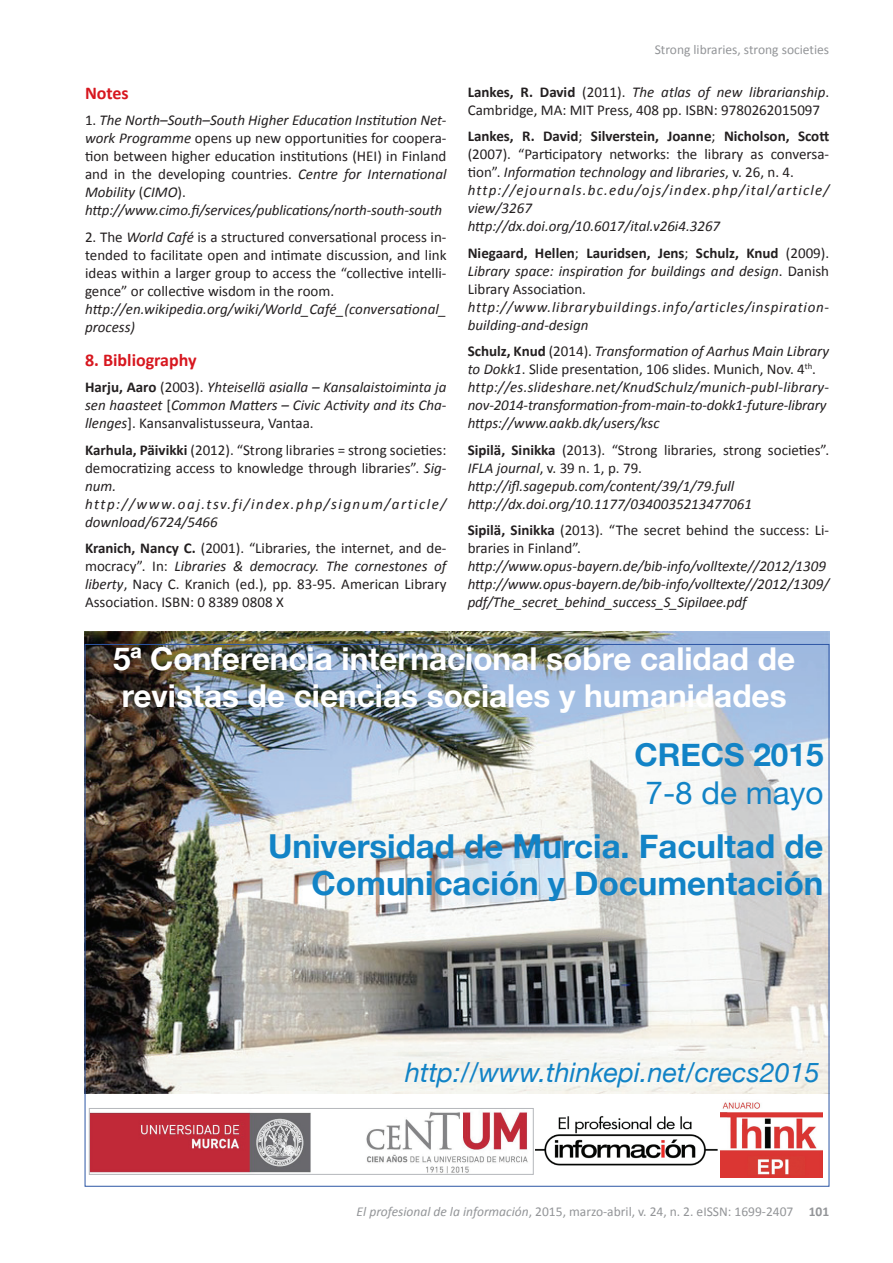
<style>
.page{position:relative;width:893px;height:1263px;background:#fff}
.page>*{position:absolute;margin:0;border:0;box-sizing:border-box;transform-origin:0 0}
.t1{font:700 33px/36px "Helvetica Neue";color:#1283c6;text-align:right}
.t2{font:700 31.5px/37.8px "Helvetica Neue";color:#fff}
.t3{font:700 31.5px "Helvetica Neue";color:#1283c6}
.t4{font:31.5px "Helvetica Neue";color:#1283c6}
.t5{font:italic 27px "Helvetica Neue";color:#1283c6}
.t6{font:700 18px "Calibri";color:#d7171f}
.t7{font:italic 15px/18px "Calibri";color:#231f20}
.t8{font:15px/18px "Calibri";color:#231f20}
.t9{font:italic 15px/18px "Calibri";letter-spacing:.05em;color:#231f20}
.t10{font:13.5px "Calibri";color:#939598}
.s1{font-style:normal}
.s2{font-style:italic}
.s3{font-weight:700;font-style:normal}
.s4{font-weight:700}
</style>
<div class="page">
<img style="left:84px;top:631px;width:745px;height:462px">
<img style="left:91px;top:1112px;width:437px;height:60px">
<div style="left:89px;top:1108px;width:444px;height:66px;border:1px solid #b5b7bb"></div>
<img style="left:721px;top:1102px;width:102px;height:76px">
<img style="left:536px;top:1116px;width:182px;height:50px">
<p class="t6" style="left:85px;top:81px;width:45px">Notes</p>
<p class="t7" style="left:85px;top:111px;width:363px"><span class="s1">1.</span> The North–South–South Higher Education Institution Net&shy;work Programme <span class="s1">opens up new opportunities for coopera&shy;tion between higher education institutions (HEI) in Finland and in the developing countries.</span> Centre for International Mobility <span class="s1">(</span>CIMO<span class="s1">). </span>http://www.cimo.fi/services/publications/north-south-south</p>
<p class="t8" style="left:85px;top:228px;width:363px;text-align:justify">2. The <span class="s2">World Café</span> is a structured conversational process in&shy;tended to facilitate open and intimate discussion, and link ideas within a larger group to access the “collective intelli&shy;gence” or collective wisdom in the room.</p>
<p class="t7" style="left:85px;top:299px;width:363px">http://en.wikipedia.org/wiki/World_Café_(conversational_ process)</p>
<p class="t6" style="left:85px;top:348px;width:113px">8. Bibliography</p>
<p class="t7" style="left:85px;top:378px;width:363px;text-align:justify"><span class="s3">Harju, Aaro</span> <span class="s1">(2003).</span> Yhteisellä asialla – Kansalaistoiminta ja sen haasteet <span class="s1">[</span>Common Matters – Civic Activity and its Cha&shy;llenges<span class="s1">]. Kansanvalistusseura, Vantaa.</span></p>
<p class="t8" style="left:85px;top:441px;width:363px"><span class="s4">Karhula, Päivikki</span> (2012). “Strong libraries = strong societies: democratizing access to knowledge through libraries”. <span class="s2">Sig&shy;num. http://www.oaj.tsv.fi/index.php/signum/article/ download/6724/5466</span></p>
<p class="t8" style="left:85px;top:539px;width:363px;text-align:justify"><span class="s4">Kranich, Nancy C.</span> (2001). “Libraries, the internet, and de&shy;mocracy”. In: <span class="s2">Libraries &amp; democracy. The cornestones of liberty</span>, Nacy C. Kranich (ed.), pp. 83-95. American Library Association. ISBN: 0 8389 0808 X</p>
<p class="t10" style="left:655px;top:41px;width:176px">Strong libraries, strong societies</p>
<p class="t8" style="left:468px;top:83px;width:363px"><span class="s4">Lankes, R. David</span> (2011). <span class="s2">The atlas of new librarianship</span>.<br>Cambridge, MA: MIT Press, 408 pp. ISBN: 9780262015097</p>
<p class="t7" style="left:468px;top:127px;width:363px"><span class="s3">Lankes, R. David</span><span class="s1">;</span> <span class="s3">Silverstein, Joanne</span><span class="s1">;</span> <span class="s3">Nicholson, Scott </span><span class="s1">(2007). “Participatory networks: the library as conversa&shy;tion”.</span> Information technology and libraries<span class="s1">, v. 26, n. 4. </span>http://ejournals.bc.edu/ojs/index.php/ital/article/ view/3267<br>http://dx.doi.org/10.6017/ital.v26i4.3267</p>
<p class="t7" style="left:468px;top:243px;width:363px;text-align:justify"><span class="s3">Niegaard, Hellen</span><span class="s1">;</span> <span class="s3">Lauridsen, Jens</span><span class="s1">;</span> <span class="s3">Schulz, Knud</span> <span class="s1">(2009).<br></span>Library space: inspiration for buildings and design<span class="s1">. Danish Library Association.</span></p>
<p class="t9" style="left:468px;top:297px;width:363px">http://www.librarybuildings.info/articles/inspiration&shy;building-and-design</p>
<p class="t7" style="left:468px;top:342px;width:363px"><span class="s3">Schulz, Knud</span> <span class="s1">(2014).</span> Transformation of Aarhus Main Library to Dokk1<span class="s1">. Slide presentation, 106 slides. Munich, Nov. 4</span><sup>th</sup><span class="s1">. </span>http://es.slideshare.net/KnudSchulz/munich-publ-library&shy;nov-2014-transformation-from-main-to-dokk1-future-library https://www.aakb.dk/users/ksc</p>
<p class="t7" style="left:468px;top:440px;width:363px"><span class="s3">Sipilä, Sinikka</span> <span class="s1">(2013). “Strong libraries, strong societies”.<br></span>IFLA journal<span class="s1">, v. 39 n. 1, p. 79. </span>http://ifl.sagepub.com/content/39/1/79.full http://dx.doi.org/10.1177/0340035213477061</p>
<p class="t8" style="left:468px;top:521px;width:363px"><span class="s4">Sipilä, Sinikka</span> (2013). “The secret behind the success: Li&shy;braries in Finland”.</p>
<p class="t7" style="left:468px;top:557px;width:363px">http://www.opus-bayern.de/bib-info/volltexte//2012/1309 http://www.opus-bayern.de/bib-info/volltexte//2012/1309/ pdf/The_secret_behind_success_S_Sipilaee.pdf</p>
<h2 class="t2" style="left:113px;top:640px;width:684px">5ª Conferencia internacional sobre calidad de revistas de ciencias sociales y humanidades</h2>
<h2 class="t3" style="left:634px;top:730px;width:23px">CREC</h2>
<h2 class="t3" style="left:724px;top:730px;width:101px">S 2015</h2>
<h2 class="t4" style="left:645px;top:770px;width:180px">7-8 de mayo</h2>
<h1 class="t1" style="left:268px;top:829px;width:557px">Universidad de Murcia. Facultad de<br>Comunicación y Documentación</h1>
<h3 class="t5" style="left:405px;top:1052px;width:416px">http://www.thinkepi.net/crecs2015</h3>
<p class="t10" style="left:357px;top:1203px;width:474px"><span class="s2">El profesional de la información</span>, 2015, marzo-abril, v. 24, n. 2. eISSN: 1699-2407 <span class="s4">101</span></p>
</div>
